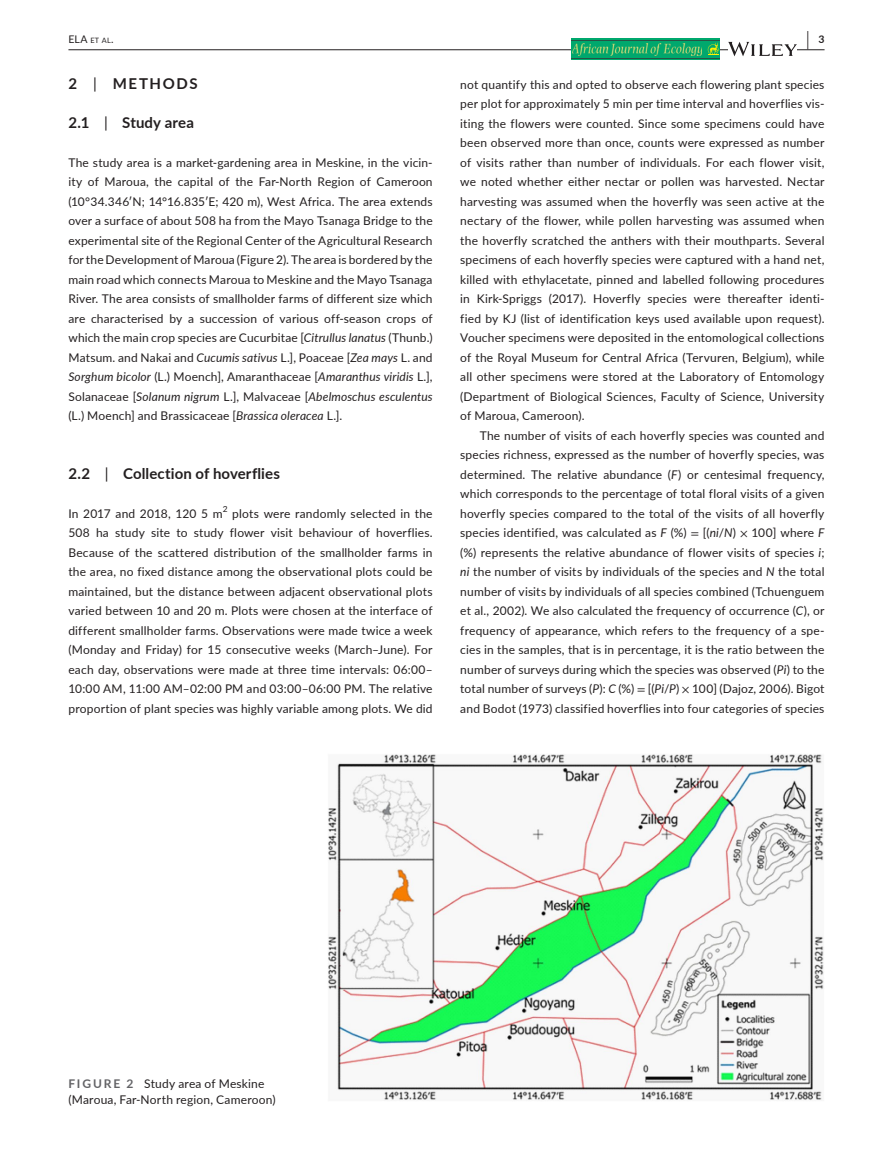
<style>
.page{position:relative;width:893px;height:1174px;background:#fff}
.page>*{position:absolute;margin:0;border:0;box-sizing:border-box;transform-origin:0 0}
.t1{font:700 19.5px "Lato";color:#231f20;scale:.43 1}
.t2{font:700 15px "Lato";letter-spacing:.01em;color:#231f20}
.t3{font:700 15px "Lato";letter-spacing:.11em;color:#231f20}
.t4{font:12px/19.5px "Lato";letter-spacing:.015em;color:#231f20;text-align:justify}
.t5{font:10.5px "Lato";color:#231f20}
.t6{font:8.4px "Lato";color:#231f20}
.s1{font-size:7.35px}
.s2{font-weight:400}
.s3{font-style:italic}
.s4{font-family:"STIX"}
.s5{font-weight:700;color:#636366}
</style>
<div class="page">
<hr style="left:68px;top:49px;width:756px;height:1px;background:#231f20">
<div style="left:571px;top:38px;width:149px;height:22px;background:#00a86d"></div>
<img style="left:572px;top:44px;width:130px;height:11px">
<svg style="left:708px;top:42px;width:10px;height:13px"></svg>
<hr style="left:571px;top:40px;width:149px;height:1px;background:#295245">
<hr style="left:571px;top:58px;width:149px;height:1px;background:#295245">
<svg style="left:728px;top:42px;width:69px;height:14px"></svg>
<img style="left:328px;top:754px;width:496px;height:347px">
<p class="t5" style="left:68px;top:31px;width:47px">ELA <span class="s1">et al</span>.</p>
<h1 class="t1" style="left:807px;top:25px;width:43px">| <sup>3</sup></h1>
<p class="t3" style="left:68px;top:72px;width:131px">2 <span class="s2">|</span> METHODS</p>
<p class="t2" style="left:68px;top:111px;width:127px">2.1 <span class="s2">|</span> Study area</p>
<p class="t4" style="left:68px;top:152px;width:366px">The study area is a market-gardening area in Meskine, in the vicin&shy;ity of Maroua, the capital of the Far-North Region of Cameroon (10°34.346′N; 14°16.835′E; 420 m), West Africa. The area extends over a surface of about 508 ha from the Mayo Tsanaga Bridge to the experimental site of the Regional Center of the Agricultural Research for the Development of Maroua (Figure 2). The area is bordered by the main road which connects Maroua to Meskine and the Mayo Tsanaga River. The area consists of smallholder farms of different size which are characterised by a succession of various off-season crops of which the main crop species are Cucurbitae [<span class="s3">Citrullus lanatus</span> (Thunb.)<br>Matsum. and Nakai and <span class="s3">Cucumis sativus</span> L.], Poaceae [<span class="s3">Zea mays</span> L. and <span class="s3">Sorghum bicolor</span> (L.) Moench], Amaranthaceae [<span class="s3">Amaranthus viridis</span> L.], Solanaceae [<span class="s3">Solanum nigrum</span> L.], Malvaceae [<span class="s3">Abelmoschus esculentus </span>(L.) Moench] and Brassicaceae [<span class="s3">Brassica oleracea</span> L.].</p>
<p class="t4" style="left:460px;top:74px;width:366px">not quantify this and opted to observe each flowering plant species per plot for approximately 5 min per time interval and hoverflies vis&shy;iting the flowers were counted. Since some specimens could have been observed more than once, counts were expressed as number of visits rather than number of individuals. For each flower visit, we noted whether either nectar or pollen was harvested. Nectar harvesting was assumed when the hoverfly was seen active at the nectary of the flower, while pollen harvesting was assumed when the hoverfly scratched the anthers with their mouthparts. Several specimens of each hoverfly species were captured with a hand net, killed with ethylacetate, pinned and labelled following procedures in Kirk-Spriggs (2017). Hoverfly species were thereafter identi&shy;fied by KJ (list of identification keys used available upon request).<br>Voucher specimens were deposited in the entomological collections of the Royal Museum for Central Africa (Tervuren, Belgium), while all other specimens were stored at the Laboratory of Entomology (Department of Biological Sciences, Faculty of Science, University of Maroua, Cameroon).</p>
<p class="t4" style="left:460px;top:425px;width:366px;text-indent:20px">The number of visits of each hoverfly species was counted and species richness, expressed as the number of hoverfly species, was determined. The relative abundance (<span class="s3">F</span>) or centesimal frequency, which corresponds to the percentage of total floral visits of a given hoverfly species compared to the total of the visits of all hoverfly species identified, was calculated as <span class="s3">F</span> (%) <span class="s4">=</span> [(<span class="s3">ni</span>/<span class="s3">N</span>) <span class="s4">×</span> 100] where <span class="s3">F </span>(%) represents the relative abundance of flower visits of species <span class="s3">i</span>; <span class="s3">ni</span> the number of visits by individuals of the species and <span class="s3">N</span> the total number of visits by individuals of all species combined (Tchuenguem et al., 2002). We also calculated the frequency of occurrence (<span class="s3">C</span>), or frequency of appearance, which refers to the frequency of a spe&shy;cies in the samples, that is in percentage, it is the ratio between the number of surveys during which the species was observed (<span class="s3">Pi</span>) to the total number of surveys (<span class="s3">P</span>): <span class="s3">C</span> (%) <span class="s4">=</span> [(<span class="s3">Pi</span>/<span class="s3">P</span>) <span class="s4">×</span> 100] (Dajoz, 2006). Bigot and Bodot (1973) classified hoverflies into four categories of species</p>
<p class="t2" style="left:68px;top:462px;width:213px">2.2 <span class="s2">|</span> Collection of hoverflies</p>
<p class="t4" style="left:68px;top:503px;width:156px">In 2017 and 2018, 120 5 m</p>
<p class="t6" style="left:223px;top:503px;width:6px">2</p>
<p class="t4" style="left:68px;top:503px;width:366px;text-indent:164px">plots were randomly selected in the 508 ha study site to study flower visit behaviour of hoverflies.<br>Because of the scattered distribution of the smallholder farms in the area, no fixed distance among the observational plots could be maintained, but the distance between adjacent observational plots varied between 10 and 20 m. Plots were chosen at the interface of different smallholder farms. Observations were made twice a week (Monday and Friday) for 15 consecutive weeks (March–June). For each day, observations were made at three time intervals: 06:00– 10:00 AM, 11:00 AM–02:00 PM and 03:00–06:00 PM. The relative proportion of plant species was highly variable among plots. We did</p>
<p class="t4" style="left:68px;top:1074px;width:209px;line-height:16.5px"><span class="s5">FIGURE 2</span> Study area of Meskine (Maroua, Far-North region, Cameroon)</p>
</div>
